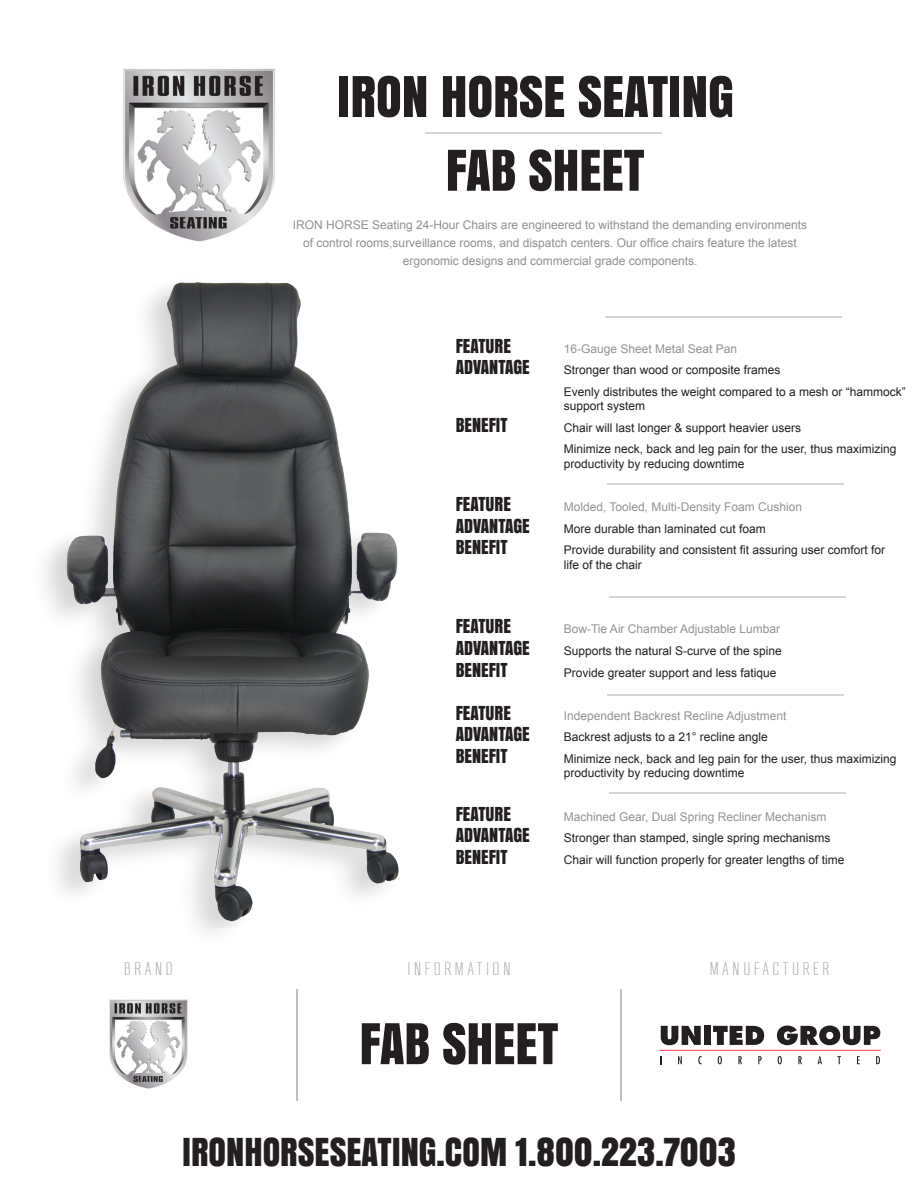
<style>
.page{position:relative;width:918px;height:1188px;background:#fff}
.page>*{position:absolute;margin:0;border:0;box-sizing:border-box;transform-origin:0 0}
.t1{font:52.65px "Anton";color:#231f20}
.t2{font:36px "Anton";color:#231f20}
.t3{font:18px "Anton";color:#231f20}
.t4{font:300 18px "RB No 2";letter-spacing:.2em;color:#a9a4a6}
.t5{font:300 18px "RB No 2";letter-spacing:.2em;color:#aca7a8}
.t6{font:12px/14.4px "Arial";color:#231f20}
.t7{font:12px/18px "Arial";color:#948f90;text-align:center}
.t8{font:12px "Arial";color:#949392}
</style>
<div class="page">
<img style="left:45px;top:282px;width:354px;height:645px">
<img style="left:109px;top:999px;width:79px;height:90px">
<hr style="left:609px;top:596px;width:237px;height:2px;background:#d6d4d4">
<hr style="left:607px;top:694px;width:236px;height:2px;background:#d6d4d4">
<hr style="left:609px;top:792px;width:237px;height:2px;background:#d6d4d4">
<hr style="left:659px;top:1050px;width:222px;height:1px;background:#fc4f5e">
<svg style="left:661px;top:1026px;width:40px;height:19px"></svg>
<div style="left:704px;top:1026px;width:7px;height:19px;background:#231f20"></div>
<svg style="left:713px;top:1026px;width:51px;height:19px"></svg>
<svg style="left:777px;top:1026px;width:103px;height:19px"></svg>
<svg style="left:678px;top:1056px;width:4px;height:8px"></svg>
<svg style="left:698px;top:1056px;width:4px;height:8px"></svg>
<svg style="left:718px;top:1056px;width:4px;height:8px"></svg>
<svg style="left:738px;top:1056px;width:4px;height:8px"></svg>
<svg style="left:758px;top:1056px;width:4px;height:8px"></svg>
<svg style="left:778px;top:1056px;width:4px;height:8px"></svg>
<svg style="left:798px;top:1056px;width:4px;height:8px"></svg>
<svg style="left:818px;top:1056px;width:4px;height:8px"></svg>
<svg style="left:837px;top:1056px;width:4px;height:8px"></svg>
<svg style="left:857px;top:1056px;width:3px;height:8px"></svg>
<svg style="left:876px;top:1056px;width:4px;height:8px"></svg>
<img style="left:123px;top:68px;width:152px;height:174px">
<hr style="left:296px;top:989px;width:2px;height:112px;background:#c2bdbe">
<hr style="left:620px;top:989px;width:2px;height:112px;background:#c2bdbe">
<hr style="left:425px;top:132px;width:237px;height:2px;background:#d6d4d4">
<hr style="left:607px;top:483px;width:236px;height:2px;background:#d6d4d4">
<hr style="left:605px;top:317px;width:237px;height:1px;background:#d6d4d4">
<p class="t1" style="left:337px;top:55px;width:398px">IRON HORSE SEATING</p>
<p class="t1" style="left:446px;top:129px;width:200px">FAB SHEET</p>
<p class="t7" style="left:293px;top:216px;width:516px">IRON HORSE Seating 24-Hour Chairs are engineered to withstand the demanding environments of control rooms,surveillance rooms, and dispatch centers. Our office chairs feature the latest ergonomic designs and commercial grade components.</p>
<p class="t3" style="left:456px;top:331px;width:57px">FEATURE</p>
<p class="t8" style="left:564px;top:341px;width:175px">16-Gauge Sheet Metal Seat Pan</p>
<p class="t3" style="left:456px;top:353px;width:76px">ADVANTAGE</p>
<p class="t6" style="left:564px;top:363px;width:218px">Stronger than wood or composite frames</p>
<p class="t6" style="left:564px;top:385px;width:344px">Evenly distributes the weight compared to a mesh or “hammock” support system</p>
<p class="t3" style="left:456px;top:411px;width:53px">BENEFIT</p>
<p class="t6" style="left:564px;top:417px;width:334px;line-height:21.6px">Chair will last longer &amp; support heavier users<br>Minimize neck, back and leg pain for the user, thus maximizing</p>
<p class="t6" style="left:564px;top:457px;width:182px">productivity by reducing downtime</p>
<p class="t3" style="left:456px;top:490px;width:57px">FEATURE</p>
<p class="t8" style="left:564px;top:499px;width:240px">Molded, Tooled, Multi-Density Foam Cushion</p>
<p class="t3" style="left:456px;top:511px;width:76px">ADVANTAGE</p>
<p class="t6" style="left:564px;top:521px;width:204px">More durable than laminated cut foam</p>
<p class="t3" style="left:456px;top:533px;width:53px">BENEFIT</p>
<p class="t6" style="left:564px;top:543px;width:323px">Provide durability and consistent fit assuring user comfort for</p>
<p class="t6" style="left:564px;top:557px;width:80px">life of the chair</p>
<p class="t3" style="left:456px;top:612px;width:57px">FEATURE</p>
<p class="t8" style="left:564px;top:621px;width:218px">Bow-Tie Air Chamber Adjustable Lumbar</p>
<p class="t3" style="left:456px;top:634px;width:76px">ADVANTAGE</p>
<p class="t6" style="left:564px;top:644px;width:220px">Supports the natural S-curve of the spine</p>
<p class="t3" style="left:456px;top:655px;width:53px">BENEFIT</p>
<p class="t6" style="left:564px;top:665px;width:214px">Provide greater support and less fatique</p>
<p class="t3" style="left:456px;top:699px;width:57px">FEATURE</p>
<p class="t8" style="left:564px;top:708px;width:224px">Independent Backrest Recline Adjustment</p>
<p class="t3" style="left:456px;top:720px;width:76px">ADVANTAGE</p>
<p class="t6" style="left:564px;top:730px;width:206px">Backrest adjusts to a 21° recline angle</p>
<p class="t3" style="left:456px;top:742px;width:53px">BENEFIT</p>
<p class="t6" style="left:564px;top:752px;width:334px">Minimize neck, back and leg pain for the user, thus maximizing productivity by reducing downtime</p>
<p class="t3" style="left:456px;top:799px;width:57px">FEATURE</p>
<p class="t8" style="left:564px;top:809px;width:264px">Machined Gear, Dual Spring Recliner Mechanism</p>
<p class="t3" style="left:456px;top:821px;width:76px">ADVANTAGE</p>
<p class="t6" style="left:564px;top:831px;width:268px">Stronger than stamped, single spring mechanisms</p>
<p class="t3" style="left:456px;top:843px;width:53px">BENEFIT</p>
<p class="t6" style="left:564px;top:853px;width:282px">Chair will function properly for greater lengths of time</p>
<p class="t4" style="left:124px;top:959px;width:50px">BRAND</p>
<p class="t5" style="left:407px;top:959px;width:105px">INFORMATION</p>
<p class="t4" style="left:710px;top:959px;width:121px">MANUFACTURER</p>
<p class="t1" style="left:360px;top:1002px;width:200px">FAB SHEET</p>
<p class="t2" style="left:182px;top:1124px;width:555px">IRONHORSESEATING.COM 1.800.223.7003</p>
</div>
